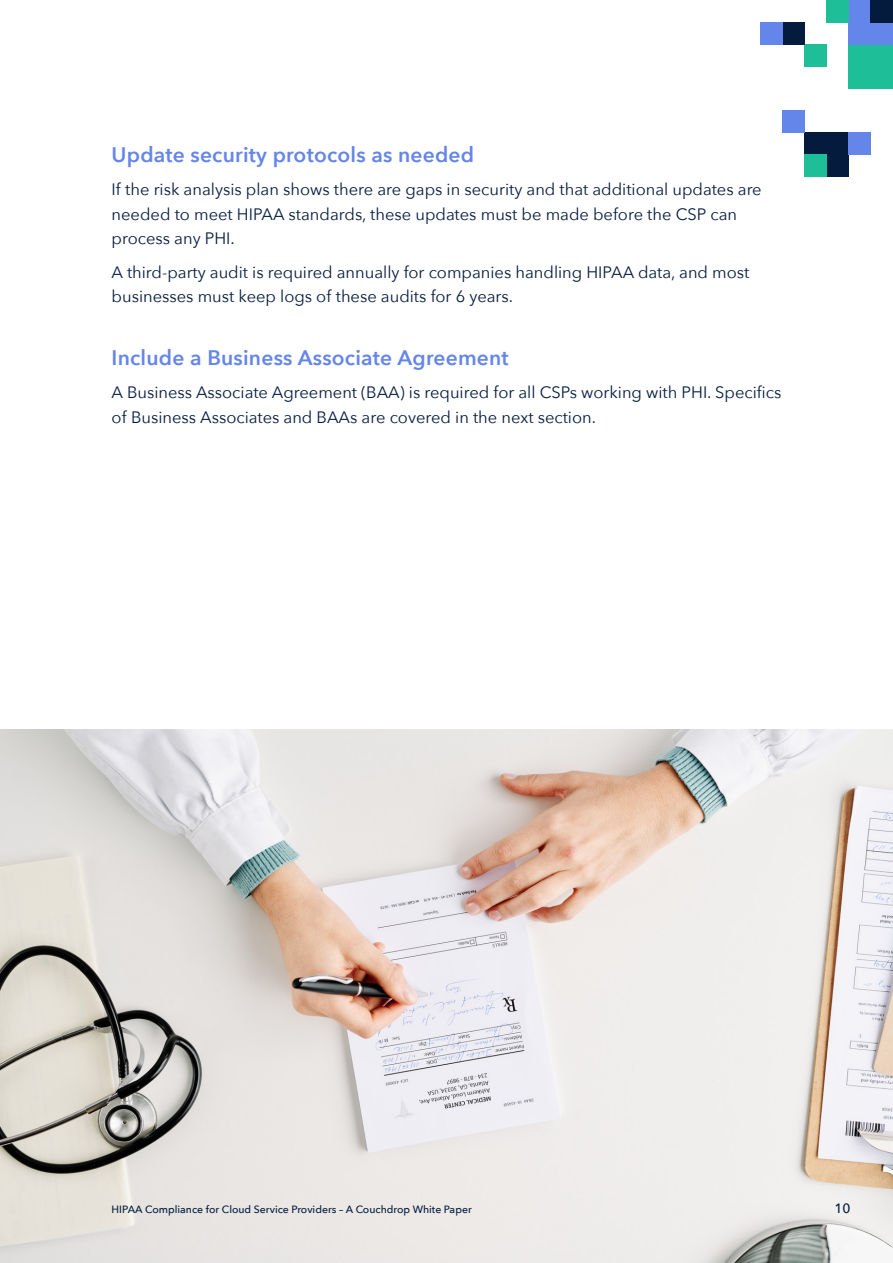
<style>
.page{position:relative;width:893px;height:1263px;background:#fff}
.page>*{position:absolute;margin:0;border:0;box-sizing:border-box;transform-origin:0 0}
.t1{font:600 21px "Avenir Next";letter-spacing:.01em;color:#6485ea}
.t2{font:16.5px/24.8px "Avenir Next";color:#041b3e}
.t3{font:500 13.5px "Avenir Next";color:#041b3e}
.t4{font:500 10.5px "Avenir Next";color:#041b3e}
</style>
<div class="page">
<div style="left:849px;top:44px;width:44px;height:44px;background:#1ebe99"></div>
<div style="left:849px;top:0;width:44px;height:44px;background:#6485ea"></div>
<div style="left:804px;top:133px;width:45px;height:44px;background:#041b3e"></div>
<div style="left:871px;top:0;width:22px;height:22px;background:#041b3e"></div>
<div style="left:826px;top:0;width:23px;height:22px;background:#1ebe99"></div>
<div style="left:804px;top:44px;width:22px;height:22px;background:#1ebe99"></div>
<div style="left:804px;top:155px;width:22px;height:22px;background:#1ebe99"></div>
<div style="left:782px;top:111px;width:22px;height:22px;background:#6485ea"></div>
<div style="left:849px;top:133px;width:22px;height:22px;background:#6485ea"></div>
<div style="left:782px;top:22px;width:22px;height:22px;background:#041b3e"></div>
<div style="left:760px;top:22px;width:22px;height:22px;background:#6485ea"></div>
<img style="left:0;top:730px;width:893px;height:533px">
<p class="t1" style="left:112px;top:136px;width:364px">Update security protocols as needed</p>
<p class="t2" style="left:112px;top:176px;width:652px">If the risk analysis plan shows there are gaps in security and that additional updates are needed to meet HIPAA standards, these updates must be made before the CSP can process any PHI.</p>
<p class="t2" style="left:112px;top:259px;width:639px">A third-party audit is required annually for companies handling HIPAA data, and most businesses must keep logs of these audits for 6 years.</p>
<p class="t1" style="left:112px;top:340px;width:399px">Include a Business Associate Agreement</p>
<p class="t2" style="left:112px;top:379px;width:671px">A Business Associate Agreement (BAA) is required for all CSPs working with PHI. Specifics of Business Associates and BAAs are covered in the next section.</p>
<p class="t4" style="left:112px;top:1200px;width:362px">HIPAA Compliance for Cloud Service Providers – A Couchdrop White Paper</p>
<p class="t3" style="left:834px;top:1197px;width:18px">10</p>
</div>
